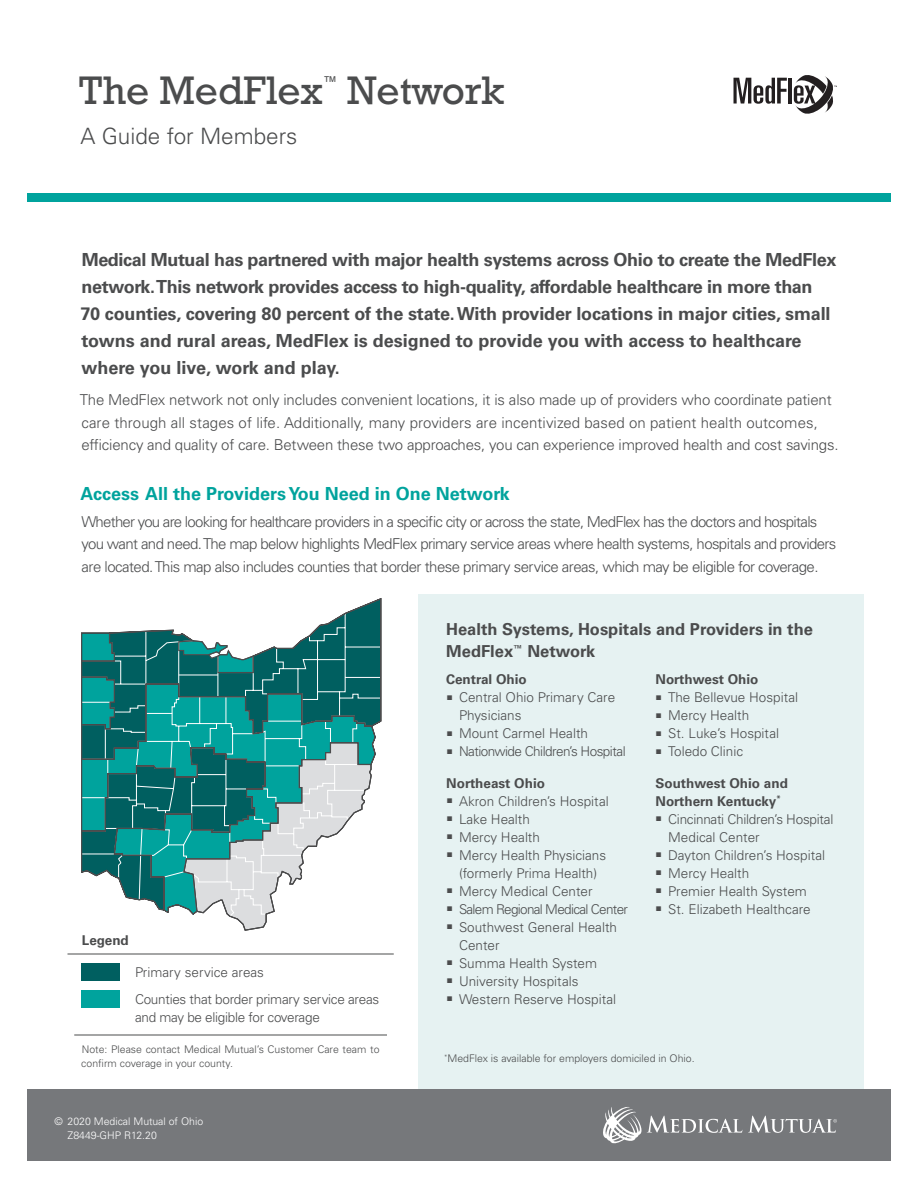
<style>
.page{position:relative;width:918px;height:1188px;background:#fff}
.page>*{position:absolute;margin:0;border:0;box-sizing:border-box;transform-origin:0 0}
.Main_Title_Head{font:40.5px "Rockwell Std";color:#4b4c4d}
.Main_Subhead{font:300 22.5px "Univers LT Std";color:#4b4c4d}
.t1{font:700 18px/27px "Univers LT Std";letter-spacing:-.02em;color:#4b4c4d}
.t2{font:700 18px "Univers LT Std";color:#00a39d}
.t3{font:700 16.5px/22.5px "Univers LT Std";color:#4b4c4d}
.t4{font:300 15px/22.5px "Univers LT Std";letter-spacing:-.035em;color:#4b4c4d}
.t5{font:300 15px/22.5px "Univers LT Std";letter-spacing:-.01em;color:#4b4c4d}
.Main_Title_Head-2{font:14.4px "Rockwell Std";color:#4b4c4d}
.t6{font:300 13.5px/18px "Univers LT Std";color:#4b4c4d}
.t7{font:300 13.5px/18px "Univers LT Std";letter-spacing:-.02em;color:#4b4c4d}
.t8{font:700 13.5px/18px "Univers LT Std";color:#4b4c4d}
.t9{font:300 13.5px "Univers LT Std";letter-spacing:-.04em;color:#4b4c4d}
.t10{font:300 13.5px "Univers LT Std";letter-spacing:-.05em;color:#4b4c4d}
.t11{font:300 10.5px/13.5px "Univers LT Std";color:#4b4c4d}
.t12{font:300 10.5px "Univers LT Std";color:#fff}
</style>
<div class="page">
<svg style="left:734px;top:78px;width:53px;height:26px"></svg>
<hr style="left:788px;top:78px;width:4px;height:26px;background:#231f20">
<svg style="left:794px;top:75px;width:43px;height:39px"></svg>
<svg style="left:81px;top:598px;width:300px;height:333px"></svg>
<hr style="left:179px;top:675px;width:39px;height:1px;background:#fff">
<div style="left:27px;top:1089px;width:864px;height:72px;background:#76787b"></div>
<div style="left:27px;top:194px;width:864px;height:8px;background:#00a39d"></div>
<div style="left:81px;top:963px;width:38px;height:18px;background:#005f60"></div>
<div style="left:81px;top:990px;width:38px;height:18px;background:#00a39d"></div>
<hr style="left:68px;top:954px;width:326px;height:1px;background:#4b4c4d">
<hr style="left:74px;top:1035px;width:313px;height:1px;background:#4b4c4d">
<div style="left:418px;top:594px;width:446px;height:495px;background:#e6f2f2"></div>
<svg style="left:748px;top:1116px;width:89px;height:17px"></svg>
<svg style="left:603px;top:1107px;width:139px;height:36px"></svg>
<p class="Main_Title_Head" style="left:79px;top:66px;width:245px">The MedFlex</p>
<p class="Main_Title_Head-2" style="left:323px;top:73px;width:16px">™</p>
<p class="Main_Title_Head" style="left:347px;top:66px;width:158px">Network</p>
<p class="Main_Subhead" style="left:80px;top:122px;width:219px">A Guide for Members</p>
<p class="t1" style="left:80px;top:246px;width:757px">Medical Mutual has partnered with major health systems across Ohio to create the MedFlex network. This network provides access to high-quality, affordable healthcare in more than<br>70 counties, covering 80 percent of the state. With provider locations in major cities, small towns and rural areas, MedFlex is designed to provide you with access to healthcare where you live, work and play.</p>
<p class="t5" style="left:80px;top:388px;width:760px">The MedFlex network not only includes convenient locations, it is also made up of providers who coordinate patient care through all stages of life. Additionally, many providers are incentivized based on patient health outcomes, efficiency and quality of care. Between these two approaches, you can experience improved health and cost savings.</p>
<p class="t2" style="left:81px;top:483px;width:431px">Access All the Providers You Need in One Network</p>
<p class="t4" style="left:81px;top:510px;width:757px">Whether you are looking for healthcare providers in a specific city or across the state, MedFlex has the doctors and hospitals you want and need. The map below highlights MedFlex primary service areas where health systems, hospitals and providers are located. This map also includes counties that border these primary service areas, which may be eligible for coverage.</p>
<p class="t8" style="left:82px;top:931px;width:48px">Legend</p>
<p class="t6" style="left:135px;top:963px;width:131px">Primary service areas</p>
<p class="t7" style="left:135px;top:990px;width:246px">Counties that border primary service areas and may be eligible for coverage</p>
<p class="t3" style="left:446px;top:618px;width:368px">Health Systems, Hospitals and Providers in the<br>MedFlex<sup>™</sup> Network</p>
<p class="t8" style="left:446px;top:670px;width:82px">Central Ohio</p>
<p class="t6" style="left:459px;top:688px;width:158px;text-indent:-12px">■ Central Ohio Primary Care<br>Physicians</p>
<p class="t6" style="left:447px;top:724px;width:142px">■ Mount Carmel Health</p>
<p class="t9" style="left:447px;top:743px;width:180px">■ Nationwide Children’s Hospital</p>
<p class="t8" style="left:446px;top:774px;width:100px">Northeast Ohio</p>
<p class="t6" style="left:447px;top:792px;width:163px">■ Akron Children’s Hospital</p>
<p class="t6" style="left:447px;top:810px;width:84px">■ Lake Health</p>
<p class="t6" style="left:447px;top:828px;width:94px">■ Mercy Health</p>
<p class="t6" style="left:447px;top:846px;width:161px;text-align:center">■ Mercy Health Physicians (formerly Prima Health)</p>
<p class="t6" style="left:447px;top:882px;width:147px">■ Mercy Medical Center</p>
<p class="t10" style="left:447px;top:901px;width:182px">■ Salem Regional Medical Center</p>
<p class="t6" style="left:459px;top:918px;width:160px;text-indent:-12px">■ Southwest General Health<br>Center</p>
<p class="t6" style="left:447px;top:954px;width:152px">■ Summa Health System</p>
<p class="t6" style="left:447px;top:972px;width:133px">■ University Hospitals</p>
<p class="t6" style="left:447px;top:990px;width:171px">■ Western Reserve Hospital</p>
<p class="t8" style="left:656px;top:670px;width:104px">Northwest Ohio</p>
<p class="t6" style="left:656px;top:688px;width:143px">■ The Bellevue Hospital</p>
<p class="t6" style="left:656px;top:706px;width:94px">■ Mercy Health</p>
<p class="t6" style="left:656px;top:724px;width:124px">■ St. Luke’s Hospital</p>
<p class="t6" style="left:656px;top:742px;width:88px">■ Toledo Clinic</p>
<p class="t8" style="left:655px;top:774px;width:134px">Southwest Ohio and<br>Northern Kentucky<sup>*</sup></p>
<p class="t7" style="left:668px;top:810px;width:167px;text-indent:-12px">■ Cincinnati Children’s Hospital<br>Medical Center</p>
<p class="t6" style="left:656px;top:846px;width:170px">■ Dayton Children’s Hospital</p>
<p class="t6" style="left:656px;top:864px;width:94px">■ Mercy Health</p>
<p class="t6" style="left:656px;top:882px;width:152px">■ Premier Health System</p>
<p class="t6" style="left:656px;top:900px;width:156px">■ St. Elizabeth Healthcare</p>
<p class="t11" style="left:81px;top:1043px;width:300px">Note: Please contact Medical Mutual’s Customer Care team to confirm coverage in your county.</p>
<p class="t11" style="left:444px;top:1052px;width:252px"><sup>*</sup>MedFlex is available for employers domiciled in Ohio.</p>
<p class="t12" style="left:55px;top:1115px;width:150px">© 2020 Medical Mutual of Ohio</p>
<p class="t12" style="left:68px;top:1128px;width:91px">Z8449-GHP R12.20</p>
</div>
